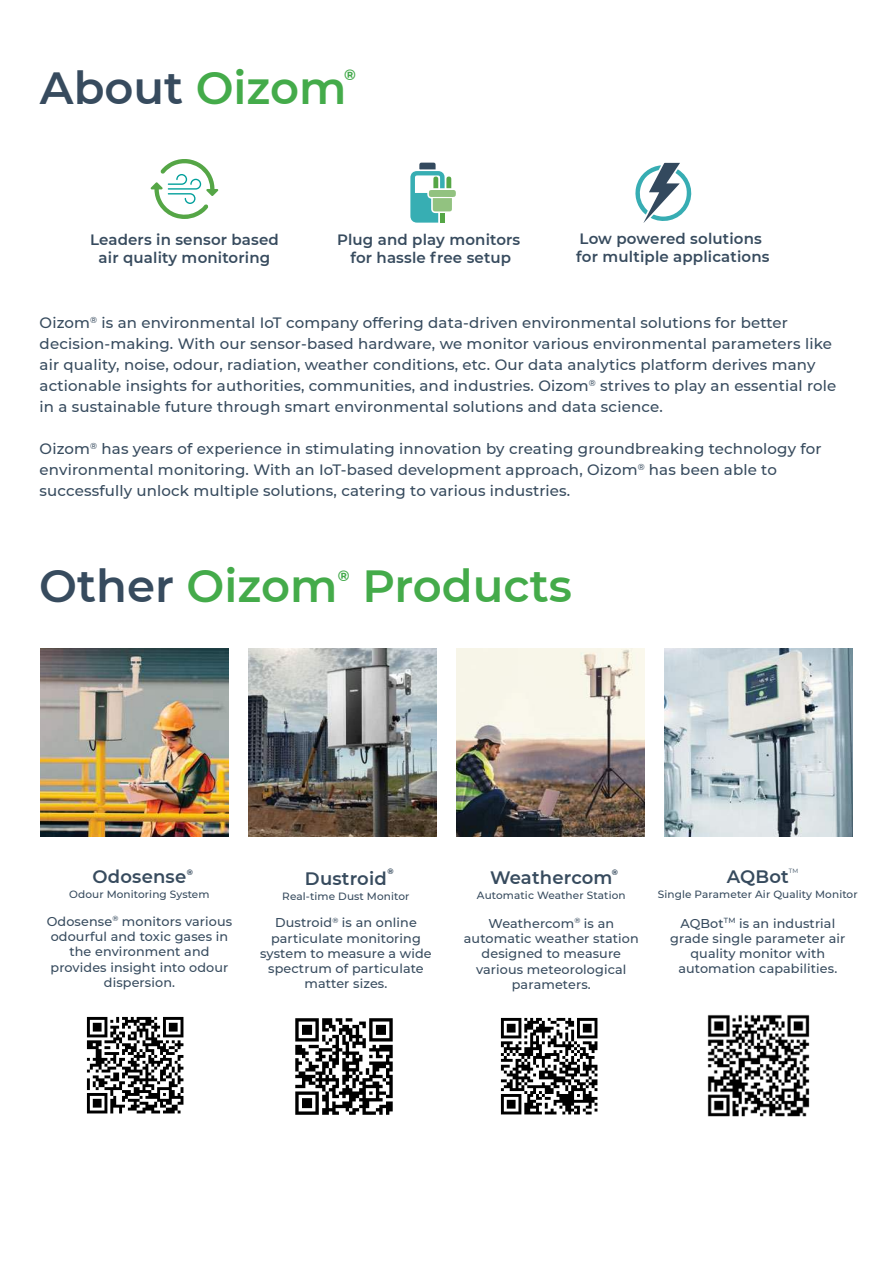
<style>
.page{position:relative;width:893px;height:1263px;background:#fff}
.page>*{position:absolute;margin:0;border:0;box-sizing:border-box;transform-origin:0 0}
.t1{font:600 45px "Montserrat";color:#44ab4a}
.t2{font:600 45px "Montserrat";color:#374b5e}
.t3{font:600 18px "Montserrat";letter-spacing:.01em;color:#374b5e}
.t4{font:500 15px/21px "Montserrat";letter-spacing:.01em;color:#374b5e}
.t5{font:600 15px/18px "Montserrat";letter-spacing:.01em;color:#374b5e;text-align:center}
.t6{font:700 15px "Montserrat";color:#42a94a}
.t7{font:500 12.75px/15.3px "Montserrat";letter-spacing:.01em;color:#374b5e;text-align:center}
.t8{font:500 10.5px "Montserrat";letter-spacing:.01em;color:#374b5e}
.t9{font:700 7.8px "Montserrat";color:#374b5e}
.t10{font:6.15px "Montserrat";color:#374b5e}
.s1{color:#44ab4a}
.s2{color:#374b5e}
</style>
<div class="page">
<img style="left:86px;top:1016px;width:98px;height:98px">
<img style="left:500px;top:1017px;width:98px;height:98px">
<img style="left:295px;top:1018px;width:98px;height:97px">
<img style="left:664px;top:648px;width:189px;height:189px">
<img style="left:707px;top:1014px;width:103px;height:103px">
<svg style="left:635px;top:163px;width:57px;height:60px"></svg>
<svg style="left:410px;top:163px;width:46px;height:60px"></svg>
<div style="left:440px;top:213px;width:5px;height:10px;background:#55a646"></div>
<svg style="left:150px;top:159px;width:69px;height:60px"></svg>
<img style="left:40px;top:648px;width:189px;height:189px">
<img style="left:456px;top:648px;width:189px;height:189px">
<img style="left:248px;top:648px;width:188px;height:189px">
<h1 class="t2" style="left:40px;top:69px;width:308px">About <span class="s1">Oizom</span></h1>
<p class="t6" style="left:344px;top:69px;width:13px">®</p>
<p class="t5" style="left:90px;top:232px;width:190px">Leaders in sensor based air quality monitoring</p>
<p class="t5" style="left:337px;top:232px;width:185px">Plug and play monitors for hassle free setup</p>
<p class="t5" style="left:576px;top:231px;width:195px;text-align:left">Low powered solutions for multiple applications</p>
<p class="t4" style="left:40px;top:313px;width:798px">Oizom<sup>®</sup> is an environmental IoT company offering data-driven environmental solutions for better decision-making. With our sensor-based hardware, we monitor various environmental parameters like air quality, noise, odour, radiation, weather conditions, etc. Our data analytics platform derives many actionable insights for authorities, communities, and industries. Oizom<sup>®</sup> strives to play an essential role in a sustainable future through smart environmental solutions and data science.</p>
<p class="t4" style="left:40px;top:439px;width:783px">Oizom<sup>®</sup> has years of experience in stimulating innovation by creating groundbreaking technology for environmental monitoring. With an IoT-based development approach, Oizom<sup>®</sup> has been able to successfully unlock multiple solutions, catering to various industries.</p>
<h1 class="t1" style="left:39px;top:567px;width:535px"><span class="s2">Other</span> Oizom Products</h1>
<p class="t6" style="left:338px;top:569px;width:13px">®</p>
<p class="t9" style="left:187px;top:868px;width:8px">®</p>
<p class="t9" style="left:388px;top:867px;width:8px">®</p>
<p class="t10" style="left:789px;top:868px;width:11px">TM</p>
<p class="t3" style="left:93px;top:869px;width:95px">Odosense</p>
<p class="t8" style="left:69px;top:889px;width:142px">Odour Monitoring System</p>
<p class="t9" style="left:612px;top:869px;width:8px">®</p>
<p class="t3" style="left:490px;top:870px;width:124px">Weathercom</p>
<p class="t8" style="left:477px;top:890px;width:150px">Automatic Weather Station</p>
<p class="t3" style="left:727px;top:869px;width:64px">AQBot</p>
<p class="t8" style="left:658px;top:889px;width:201px">Single Parameter Air Quality Monitor</p>
<p class="t7" style="left:670px;top:916px;width:177px">AQBot<sup>TM</sup> is an industrial grade single parameter air quality monitor with automation capabilities.</p>
<p class="t3" style="left:305px;top:871px;width:83px">Dustroid</p>
<p class="t8" style="left:282px;top:891px;width:129px">Real-time Dust Monitor</p>
<p class="t7" style="left:47px;top:914px;width:187px">Odosense<sup>®</sup> monitors various odourful and toxic gases in the environment and provides insight into odour dispersion.</p>
<p class="t7" style="left:260px;top:915px;width:173px">Dustroid<sup>®</sup> is an online particulate monitoring system to measure a wide spectrum of particulate matter sizes.</p>
<p class="t7" style="left:464px;top:916px;width:176px">Weathercom<sup>®</sup> is an automatic weather station designed to measure various meteorological parameters.</p>
</div>
